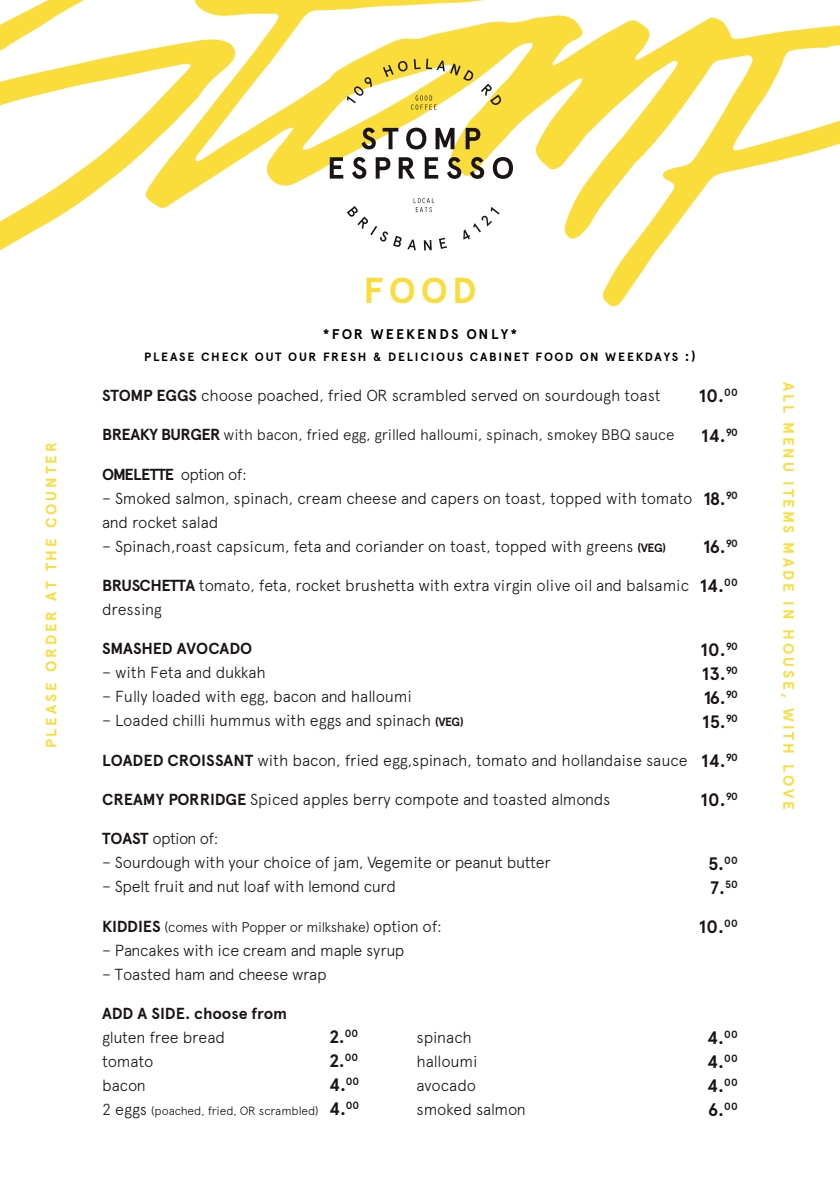
<style>
.page{position:relative;width:840px;height:1191px;background:#fff}
.page>*{position:absolute;margin:0;border:0;box-sizing:border-box;transform-origin:0 0}
.t1{font:700 36px "Apercu";color:#fadd3b}
.t2{font:700 18px/24px "Apercu";letter-spacing:.005em;color:#1a1415;text-align:justify}
.t3{font:300 16px/24px "Apercu";letter-spacing:-.01em;color:#1a1415}
.t4{font:700 16px/24px "Apercu";color:#1a1415}
.t5{font:300 16px "Apercu";letter-spacing:-.04em;color:#1a1415}
.t6{font:300 15.2px "Apercu";color:#1a1415}
.t7{font:700 15px "Apercu";letter-spacing:.2em;color:#fadd3b}
.t8{font:300 14px "Apercu";letter-spacing:-.02em;color:#1a1415}
.t9{font:700 14px "Apercu";letter-spacing:.15em;color:#000}
.t10{font:700 12px "Apercu";letter-spacing:.15em;color:#000}
.t11{font:300 12px "Apercu";color:#1a1415}
.s1{font-size:14px}
.s2{font-weight:700}
.s3{font-weight:700;font-size:16px}
.s4{font-weight:700;font-size:12px}
.s5{font-size:16px}
.s6{font-weight:300}
.s7{font-weight:700;font-size:18px}
</style>
<div class="page">
<svg style="left:237px;top:0;width:602px;height:307px"></svg>
<svg style="left:0;top:0;width:237px;height:251px"></svg>
<svg style="left:347px;top:77px;width:25px;height:26px"></svg>
<svg style="left:383px;top:61px;width:24px;height:16px"></svg>
<svg style="left:413px;top:59px;width:7px;height:10px"></svg>
<svg style="left:426px;top:59px;width:18px;height:12px"></svg>
<svg style="left:450px;top:63px;width:23px;height:18px"></svg>
<svg style="left:480px;top:84px;width:21px;height:21px"></svg>
<svg style="left:346px;top:206px;width:55px;height:41px"></svg>
<svg style="left:407px;top:239px;width:8px;height:11px"></svg>
<svg style="left:423px;top:240px;width:8px;height:10px"></svg>
<svg style="left:438px;top:238px;width:9px;height:11px"></svg>
<svg style="left:463px;top:207px;width:36px;height:32px"></svg>
<svg style="left:361px;top:128px;width:14px;height:21px"></svg>
<svg style="left:382px;top:128px;width:16px;height:21px"></svg>
<svg style="left:406px;top:128px;width:20px;height:21px"></svg>
<svg style="left:435px;top:128px;width:19px;height:21px"></svg>
<svg style="left:465px;top:128px;width:15px;height:21px"></svg>
<svg style="left:329px;top:157px;width:14px;height:22px"></svg>
<svg style="left:352px;top:157px;width:14px;height:22px"></svg>
<svg style="left:375px;top:157px;width:15px;height:22px"></svg>
<svg style="left:398px;top:157px;width:16px;height:22px"></svg>
<svg style="left:424px;top:157px;width:14px;height:22px"></svg>
<svg style="left:447px;top:157px;width:14px;height:22px"></svg>
<svg style="left:469px;top:157px;width:15px;height:22px"></svg>
<svg style="left:492px;top:157px;width:20px;height:22px"></svg>
<svg style="left:411px;top:95px;width:25px;height:15px"></svg>
<svg style="left:413px;top:198px;width:21px;height:14px"></svg>
<p class="t7" style="left:40px;top:748px;width:307px;rotate:-90deg">PLEASE ORDER AT THE COUNTER</p>
<p class="t1" style="left:363px;top:263px;width:115px">FOOD</p>
<p class="t9" style="left:322px;top:323px;width:196px">*FOR WEEKENDS ONLY*</p>
<p class="t10" style="left:144px;top:347px;width:552px">PLEASE CHECK OUT OUR FRESH &amp; DELICIOUS CABINET FOOD ON WEEKDAYS <span class="s1">:)</span></p>
<p class="t3" style="left:102px;top:382px;width:560px"><span class="s2">STOMP EGGS</span> choose poached, fried OR scrambled served on sourdough toast</p>
<p class="t6" style="left:102px;top:423px;width:573px"><span class="s3">BREAKY BURGER</span> with bacon, fried egg, grilled halloumi, spinach, smokey BBQ sauce</p>
<p class="t5" style="left:102px;top:462px;width:146px"><span class="s2">OMELETTE</span> option of:</p>
<p class="t3" style="left:102px;top:484px;width:591px">– Smoked salmon, spinach, cream cheese and capers on toast, topped with tomato and rocket salad</p>
<p class="t3" style="left:102px;top:532px;width:565px">– Spinach,roast capsicum, feta and coriander on toast, topped with greens <span class="s4">(VEG)</span></p>
<p class="t3" style="left:102px;top:572px;width:588px"><span class="s2">BRUSCHETTA</span> tomato, feta, rocket brushetta with extra virgin olive oil and balsamic dressing</p>
<p class="t4" style="left:102px;top:636px;width:152px">SMASHED AVOCADO</p>
<p class="t3" style="left:102px;top:659px;width:165px">– with Feta and dukkah</p>
<p class="t3" style="left:102px;top:683px;width:311px">– Fully loaded with egg, bacon and halloumi</p>
<p class="t3" style="left:102px;top:707px;width:363px">– Loaded chilli hummus with eggs and spinach <span class="s4">(VEG)</span></p>
<p class="t3" style="left:102px;top:746px;width:586px"><span class="s2">LOADED CROISSANT</span> with bacon, fried egg,spinach, tomato and hollandaise sauce</p>
<p class="t3" style="left:102px;top:786px;width:509px"><span class="s2">CREAMY PORRIDGE</span> Spiced apples berry compote and toasted almonds</p>
<p class="t5" style="left:102px;top:826px;width:118px"><span class="s2">TOAST</span> option of:</p>
<p class="t3" style="left:102px;top:849px;width:450px">– Sourdough with your choice of jam, Vegemite or peanut butter</p>
<p class="t3" style="left:102px;top:873px;width:295px">– Spelt fruit and nut loaf with lemond curd</p>
<p class="t8" style="left:102px;top:916px;width:341px"><span class="s3">KIDDIES</span> (comes with Popper or milkshake) <span class="s5">option of:</span></p>
<p class="t3" style="left:102px;top:936px;width:304px">– Pancakes with ice cream and maple syrup</p>
<p class="t3" style="left:102px;top:960px;width:226px">– Toasted ham and cheese wrap</p>
<p class="t4" style="left:102px;top:1001px;width:186px">ADD A SIDE. choose from <span class="s6">gluten free bread</span></p>
<p class="t2" style="left:329px;top:1024px;width:31px">2.<sup>00</sup></p>
<p class="t3" style="left:416px;top:1024px;width:57px">spinach</p>
<p class="t3" style="left:102px;top:1048px;width:53px">tomato</p>
<p class="t2" style="left:329px;top:1048px;width:31px">2.<sup>00</sup></p>
<p class="t3" style="left:416px;top:1048px;width:63px">halloumi</p>
<p class="t3" style="left:102px;top:1072px;width:45px">bacon</p>
<p class="t2" style="left:329px;top:1072px;width:32px">4.<sup>00</sup></p>
<p class="t3" style="left:416px;top:1072px;width:61px">avocado</p>
<p class="t11" style="left:102px;top:1101px;width:258px"><span class="s5">2 eggs</span> (poached, fried, OR scrambled) <span class="s7">4.</span><sup>00</sup></p>
<p class="t3" style="left:416px;top:1096px;width:111px">smoked salmon</p>
<p class="t2" style="left:698px;top:383px;width:40px">10.<sup>00</sup></p>
<p class="t2" style="left:701px;top:423px;width:38px">14.<sup>90</sup></p>
<p class="t2" style="left:703px;top:486px;width:36px">18.<sup>90</sup></p>
<p class="t2" style="left:702px;top:534px;width:36px">16.<sup>90</sup></p>
<p class="t2" style="left:699px;top:573px;width:40px">14.<sup>00</sup></p>
<p class="t2" style="left:700px;top:637px;width:39px">10.<sup>90<br></sup>13.<sup>90<br></sup>16.<sup>90<br></sup>15.<sup>90</sup></p>
<p class="t2" style="left:701px;top:748px;width:38px">14.<sup>90</sup></p>
<p class="t2" style="left:700px;top:787px;width:39px">10.<sup>90</sup></p>
<p class="t2" style="left:707px;top:851px;width:31px">5.<sup>00<br></sup>7.<sup>50</sup></p>
<p class="t2" style="left:698px;top:914px;width:40px">10.<sup>00</sup></p>
<p class="t2" style="left:706px;top:1025px;width:32px">4.<sup>00<br></sup>4.<sup>00<br></sup>4.<sup>00<br></sup>6.<sup>00</sup></p>
<p class="t7" style="left:799px;top:381px;width:429px;rotate:90deg">ALL MENU ITEMS MADE IN HOUSE, WITH LOVE</p>
</div>
